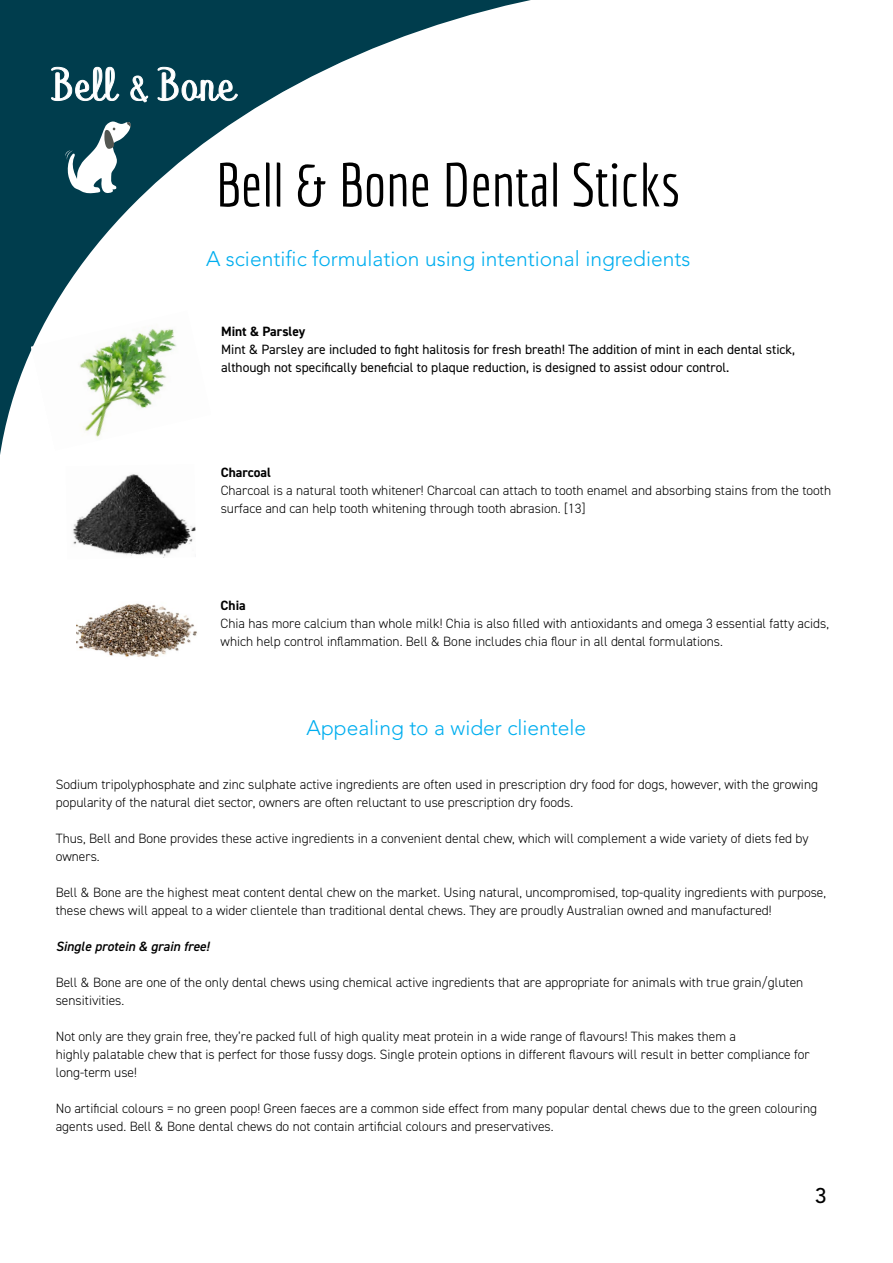
<style>
.page{position:relative;width:893px;height:1263px;background:#fff}
.page>*{position:absolute;margin:0;border:0;box-sizing:border-box;transform-origin:0 0}
.t1{font:60px "Economica";color:#000}
.t2{font:300 21px "Avenir";color:#00aeef}
.t3{font:500 21px "Avenir";color:#000}
.t4{font:300 13.5px/18px "DIN2014";color:#000}
.t5{font:13.5px/18px "DIN2014";color:#000}
.t6{font:700 13.5px "DIN2014";color:#000}
.t7{font:italic 600 13.5px "DIN2014";color:#000}
</style>
<div class="page">
<svg style="left:0;top:0;width:527px;height:454px"></svg>
<svg style="left:65px;top:121px;width:71px;height:76px"></svg>
<svg style="left:51px;top:67px;width:73px;height:37px"></svg>
<svg style="left:130px;top:67px;width:112px;height:40px"></svg>
<img style="left:31px;top:311px;width:180px;height:140px">
<img style="left:72px;top:474px;width:124px;height:84px">
<img style="left:76px;top:603px;width:121px;height:54px">
<h1 class="t1" style="left:216px;top:151px;width:467px">Bell &amp; Bone Dental Sticks</h1>
<h2 class="t2" style="left:206px;top:247px;width:486px">A scientific formulation using intentional ingredients</h2>
<p class="t6" style="left:221px;top:323px;width:86px">Mint &amp; Parsley</p>
<p class="t5" style="left:221px;top:340px;width:575px">Mint &amp; Parsley are included to fight halitosis for fresh breath! The addition of mint in each dental stick, although not specifically beneficial to plaque reduction, is designed to assist odour control.</p>
<p class="t6" style="left:221px;top:463px;width:52px">Charcoal</p>
<p class="t4" style="left:221px;top:481px;width:612px">Charcoal is a natural tooth whitener! Charcoal can attach to tooth enamel and absorbing stains from the tooth surface and can help tooth whitening through tooth abrasion. [13]</p>
<p class="t6" style="left:221px;top:596px;width:27px">Chia</p>
<p class="t4" style="left:221px;top:614px;width:610px">Chia has more calcium than whole milk! Chia is also filled with antioxidants and omega 3 essential fatty acids, which help control inflammation. Bell &amp; Bone includes chia flour in all dental formulations.</p>
<h2 class="t2" style="left:307px;top:716px;width:281px">Appealing to a wider clientele</h2>
<p class="t4" style="left:56px;top:775px;width:764px">Sodium tripolyphosphate and zinc sulphate active ingredients are often used in prescription dry food for dogs, however, with the growing popularity of the natural diet sector, owners are often reluctant to use prescription dry foods.</p>
<p class="t4" style="left:56px;top:829px;width:754px">Thus, Bell and Bone provides these active ingredients in a convenient dental chew, which will complement a wide variety of diets fed by owners.</p>
<p class="t4" style="left:56px;top:883px;width:772px">Bell &amp; Bone are the highest meat content dental chew on the market. Using natural, uncompromised, top-quality ingredients with purpose, these chews will appeal to a wider clientele than traditional dental chews. They are proudly Australian owned and manufactured!</p>
<p class="t7" style="left:56px;top:937px;width:155px">Single protein &amp; grain free!</p>
<p class="t4" style="left:56px;top:973px;width:749px">Bell &amp; Bone are one of the only dental chews using chemical active ingredients that are appropriate for animals with true grain/gluten sensitivities.</p>
<p class="t4" style="left:56px;top:1027px;width:755px">Not only are they grain free, they’re packed full of high quality meat protein in a wide range of flavours! This makes them a<br>highly palatable chew that is perfect for those fussy dogs. Single protein options in different flavours will result in better compliance for long-term use!</p>
<p class="t4" style="left:56px;top:1099px;width:763px">No artificial colours = no green poop! Green faeces are a common side effect from many popular dental chews due to the green colouring agents used. Bell &amp; Bone dental chews do not contain artificial colours and preservatives.</p>
<h2 class="t3" style="left:815px;top:1183px;width:13px">3</h2>
</div>
